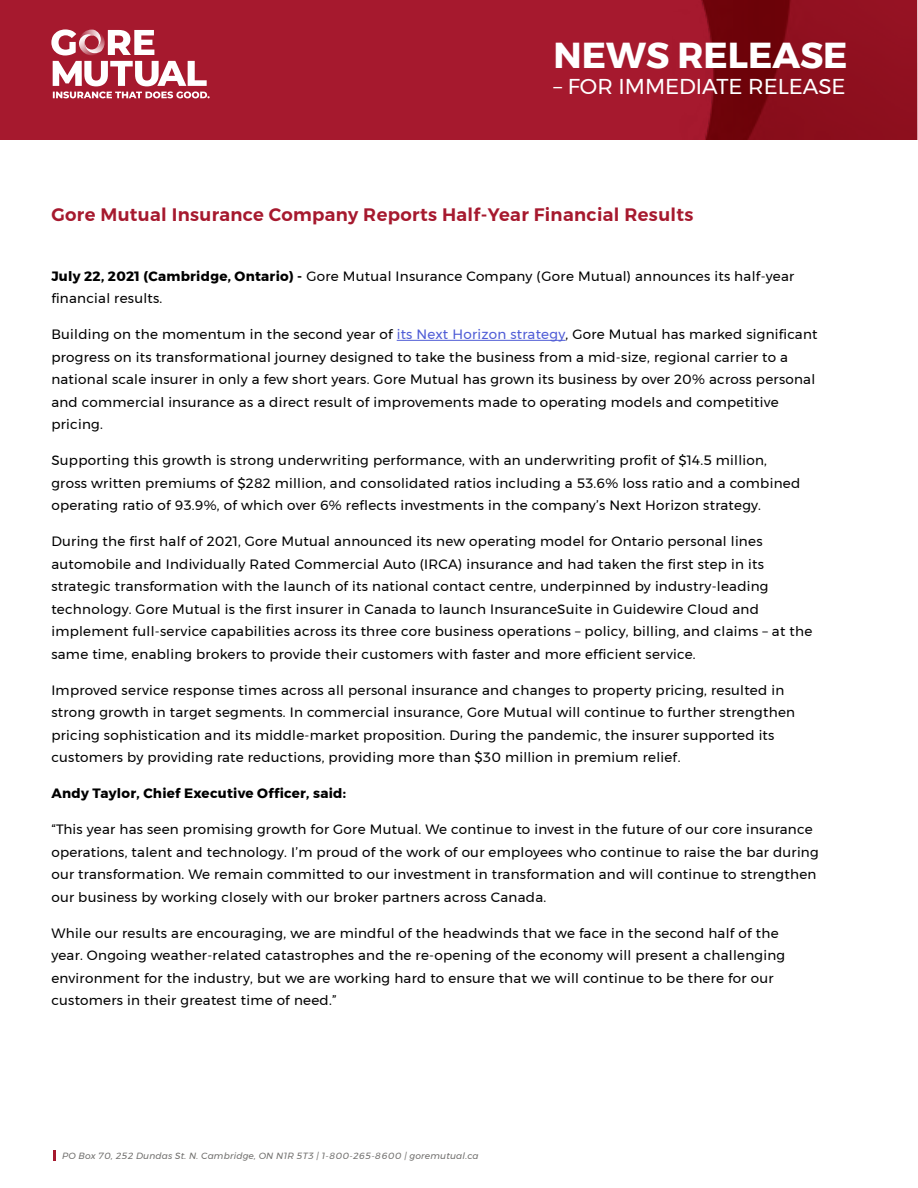
<style>
.page{position:relative;width:918px;height:1188px;background:#fff}
.page>*{position:absolute;margin:0;border:0;box-sizing:border-box;transform-origin:0 0}
.t1{font:700 36px "Montserrat";color:#fff}
.t2{font:21.45px "Montserrat";color:#fff}
.t3{font:600 18px "Montserrat";letter-spacing:.02em;color:#a6192e}
.t4{font:13.5px/22.5px "Montserrat";letter-spacing:.02em;color:#000}
.t5{font:700 13.5px "Montserrat";letter-spacing:.02em;color:#000}
.t6{font:italic 9px "Montserrat";letter-spacing:.02em;color:#706f6d}
.s1{font-weight:700}
.s2{color:#4f5cd6}
</style>
<div class="page">
<svg style="left:53px;top:1150px;width:3px;height:11px"></svg>
<div style="left:1px;top:0;width:916px;height:139px;background:#a6192e"></div>
<img style="left:701px;top:0;width:217px;height:139px">
<svg style="left:51px;top:29px;width:159px;height:69px"></svg>
<hr style="left:397px;top:340px;width:169px;height:1px;background:#4f5cd6">
<h1 class="t1" style="left:554px;top:26px;width:296px">NEWS RELEASE</h1>
<h2 class="t2" style="left:554px;top:70px;width:294px">– FOR IMMEDIATE RELEASE</h2>
<h3 class="t3" style="left:51px;top:201px;width:644px">Gore Mutual Insurance Company Reports Half-Year Financial Results</h3>
<p class="t4" style="left:51px;top:265px;width:744px"><span class="s1">July 22, 2021 (Cambridge, Ontario) -</span> Gore Mutual Insurance Company (Gore Mutual) announces its half-year financial results.</p>
<p class="t4" style="left:51px;top:323px;width:768px">Building on the momentum in the second year of <span class="s2">its Next Horizon strategy</span>, Gore Mutual has marked significant progress on its transformational journey designed to take the business from a mid-size, regional carrier to a national scale insurer in only a few short years. Gore Mutual has grown its business by over 20% across personal and commercial insurance as a direct result of improvements made to operating models and competitive pricing.</p>
<p class="t4" style="left:51px;top:449px;width:750px">Supporting this growth is strong underwriting performance, with an underwriting profit of $14.5 million, gross written premiums of $282 million, and consolidated ratios including a 53.6% loss ratio and a combined operating ratio of 93.9%, of which over 6% reflects investments in the company’s Next Horizon strategy.</p>
<p class="t4" style="left:51px;top:530px;width:762px">During the first half of 2021, Gore Mutual announced its new operating model for Ontario personal lines automobile and Individually Rated Commercial Auto (IRCA) insurance and had taken the first step in its strategic transformation with the launch of its national contact centre, underpinned by industry-leading technology. Gore Mutual is the first insurer in Canada to launch InsuranceSuite in Guidewire Cloud and implement full-service capabilities across its three core business operations – policy, billing, and claims – at the same time, enabling brokers to provide their customers with faster and more efficient service.</p>
<p class="t4" style="left:51px;top:679px;width:745px">Improved service response times across all personal insurance and changes to property pricing, resulted in strong growth in target segments. In commercial insurance, Gore Mutual will continue to further strengthen pricing sophistication and its middle-market proposition. During the pandemic, the insurer supported its customers by providing rate reductions, providing more than $30 million in premium relief.</p>
<p class="t5" style="left:51px;top:783px;width:296px">Andy Taylor, Chief Executive Officer, said:</p>
<p class="t4" style="left:51px;top:818px;width:769px">“This year has seen promising growth for Gore Mutual. We continue to invest in the future of our core insurance operations, talent and technology. I’m proud of the work of our employees who continue to raise the bar during our transformation. We remain committed to our investment in transformation and will continue to strengthen our business by working closely with our broker partners across Canada.</p>
<p class="t4" style="left:51px;top:922px;width:735px">While our results are encouraging, we are mindful of the headwinds that we face in the second half of the year. Ongoing weather-related catastrophes and the re-opening of the economy will present a challenging environment for the industry, but we are working hard to ensure that we will continue to be there for our customers in their greatest time of need.”</p>
<p class="t6" style="left:62px;top:1149px;width:418px">PO Box 70, 252 Dundas St. N. Cambridge, ON N1R 5T3 | 1-800-265-8600 | goremutual.ca</p>
</div>
